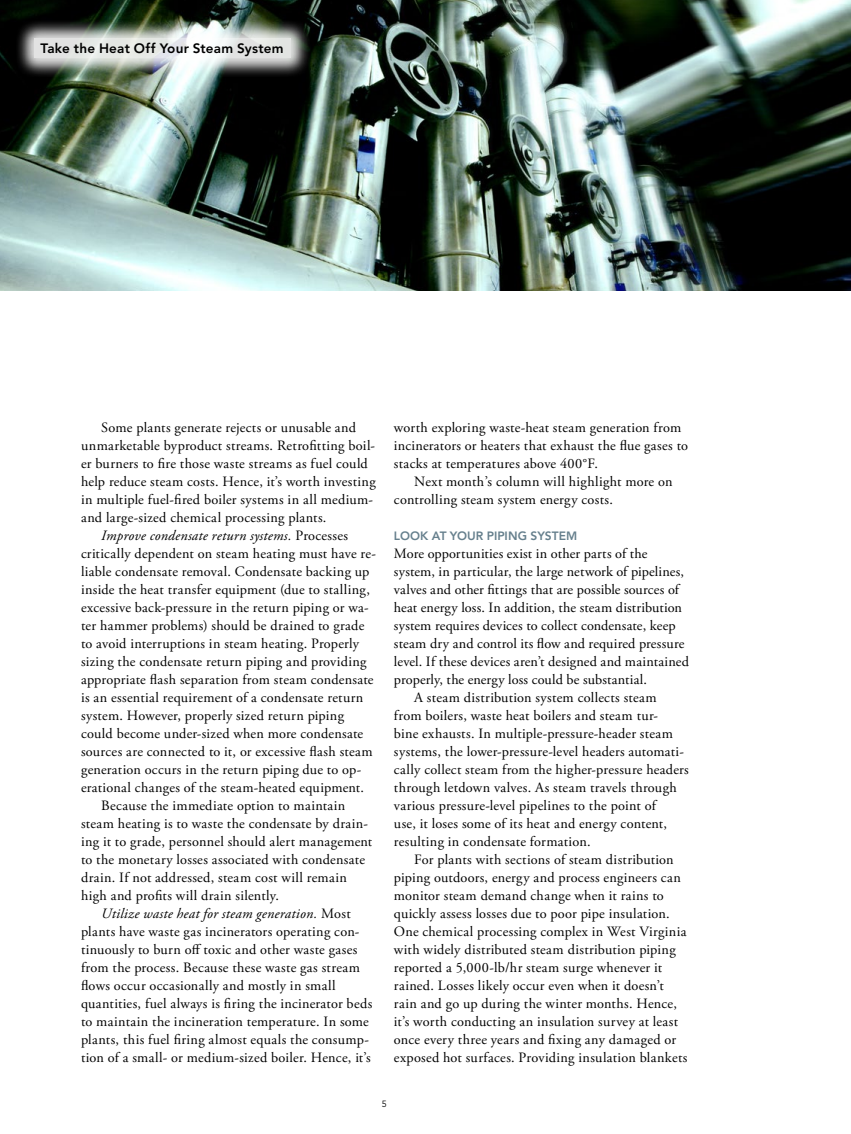
<style>
.page{position:relative;width:851px;height:1134px;background:#fff}
.page>*{position:absolute;margin:0;border:0;box-sizing:border-box;transform-origin:0 0}
.t1{font:14.25px/18px "Adobe Garamond Pro";letter-spacing:.02em;color:#000}
.t2{font:italic 14.25px "Adobe Garamond Pro";letter-spacing:.02em;color:#000}
.t3{font:800 13.5px "Avenir LT Std";letter-spacing:.015em;color:#000}
.t4{font:800 12px "Avenir LT Std";letter-spacing:.005em;color:#66808d}
.t5{font:9px "Avenir LT Std";color:#000}
.s1{font-style:normal}
</style>
<div class="page">
<img style="left:0;top:0;width:850px;height:291px">
<img style="left:15px;top:19px;width:295px;height:59px">
<svg style="left:35px;top:38px;width:256px;height:20px;fill:#e4e7e4"></svg>
<p class="t3" style="left:40px;top:40px;width:244px">Take the Heat Off Your Steam System</p>
<p class="t1" style="left:101px;top:419px;width:256px">Some plants generate rejects or unusable and</p>
<p class="t1" style="left:81px;top:437px;width:295px">unmarketable byproduct streams. Retrofitting boil-</p>
<p class="t1" style="left:81px;top:455px;width:288px">er burners to fire those waste streams as fuel could</p>
<p class="t1" style="left:81px;top:473px;width:296px">help reduce steam costs. Hence, it’s worth investing</p>
<p class="t1" style="left:81px;top:491px;width:293px">in multiple fuel-fired boiler systems in all medium-</p>
<p class="t1" style="left:81px;top:509px;width:247px">and large-sized chemical processing plants.</p>
<p class="t2" style="left:101px;top:527px;width:248px">Improve condensate return systems. <span class="s1">Processes</span></p>
<p class="t1" style="left:81px;top:545px;width:296px">critically dependent on steam heating must have re-</p>
<p class="t1" style="left:81px;top:563px;width:290px">liable condensate removal. Condensate backing up</p>
<p class="t1" style="left:81px;top:581px;width:290px">inside the heat transfer equipment (due to stalling,</p>
<p class="t1" style="left:81px;top:599px;width:289px">excessive back-pressure in the return piping or wa-</p>
<p class="t1" style="left:81px;top:617px;width:285px">ter hammer problems) should be drained to grade</p>
<p class="t1" style="left:81px;top:635px;width:279px">to avoid interruptions in steam heating. Properly</p>
<p class="t1" style="left:81px;top:653px;width:287px">sizing the condensate return piping and providing</p>
<p class="t1" style="left:81px;top:671px;width:294px">appropriate flash separation from steam condensate</p>
<p class="t1" style="left:81px;top:689px;width:284px">is an essential requirement of a condensate return</p>
<p class="t1" style="left:81px;top:707px;width:264px">system. However, properly sized return piping</p>
<p class="t1" style="left:81px;top:725px;width:284px">could become under-sized when more condensate</p>
<p class="t1" style="left:81px;top:743px;width:293px">sources are connected to it, or excessive flash steam</p>
<p class="t1" style="left:81px;top:761px;width:282px">generation occurs in the return piping due to op-</p>
<p class="t1" style="left:81px;top:779px;width:284px">erational changes of the steam-heated equipment.</p>
<p class="t1" style="left:101px;top:797px;width:246px">Because the immediate option to maintain</p>
<p class="t1" style="left:81px;top:815px;width:288px">steam heating is to waste the condensate by drain-</p>
<p class="t1" style="left:81px;top:833px;width:293px">ing it to grade, personnel should alert management</p>
<p class="t1" style="left:81px;top:851px;width:285px">to the monetary losses associated with condensate</p>
<p class="t1" style="left:81px;top:869px;width:267px">drain. If not addressed, steam cost will remain</p>
<p class="t1" style="left:81px;top:887px;width:199px">high and profits will drain silently.</p>
<p class="t2" style="left:101px;top:905px;width:251px">Utilize waste heat for steam generation. <span class="s1">Most</span></p>
<p class="t1" style="left:81px;top:923px;width:280px">plants have waste gas incinerators operating con-</p>
<p class="t1" style="left:81px;top:941px;width:278px">tinuously to burn off toxic and other waste gases</p>
<p class="t1" style="left:81px;top:959px;width:280px">from the process. Because these waste gas stream</p>
<p class="t1" style="left:81px;top:977px;width:256px">flows occur occasionally and mostly in small</p>
<p class="t1" style="left:81px;top:995px;width:293px">quantities, fuel always is firing the incinerator beds</p>
<p class="t1" style="left:81px;top:1013px;width:289px">to maintain the incineration temperature. In some</p>
<p class="t1" style="left:81px;top:1031px;width:289px">plants, this fuel firing almost equals the consump-</p>
<p class="t1" style="left:81px;top:1049px;width:291px">tion of a small- or medium-sized boiler. Hence, it’s</p>
<p class="t1" style="left:394px;top:419px;width:296px">worth exploring waste-heat steam generation from incinerators or heaters that exhaust the flue gases to stacks at temperatures above 400°F.</p>
<p class="t1" style="left:394px;top:473px;width:280px;text-indent:20px">Next month’s column will highlight more on controlling steam system energy costs.</p>
<p class="t4" style="left:394px;top:529px;width:152px">Look at your Pipi ng Syste</p>
<p class="t4" style="left:566px;top:529px;width:13px">m</p>
<p class="t1" style="left:394px;top:545px;width:255px">More opportunities exist in other parts of the</p>
<p class="t1" style="left:394px;top:563px;width:291px">system, in particular, the large network of pipelines,</p>
<p class="t1" style="left:394px;top:581px;width:286px">valves and other fittings that are possible sources of</p>
<p class="t1" style="left:394px;top:599px;width:289px">heat energy loss. In addition, the steam distribution</p>
<p class="t1" style="left:394px;top:617px;width:283px">system requires devices to collect condensate, keep</p>
<p class="t1" style="left:394px;top:635px;width:292px">steam dry and control its flow and required pressure</p>
<p class="t1" style="left:394px;top:653px;width:296px">level. If these devices aren’t designed and maintained</p>
<p class="t1" style="left:394px;top:671px;width:254px">properly, the energy loss could be substantial.</p>
<p class="t1" style="left:414px;top:689px;width:244px">A steam distribution system collects steam</p>
<p class="t1" style="left:394px;top:707px;width:266px">from boilers, waste heat boilers and steam tur-</p>
<p class="t1" style="left:394px;top:725px;width:280px">bine exhausts. In multiple-pressure-header steam</p>
<p class="t1" style="left:394px;top:743px;width:291px">systems, the lower-pressure-level headers automati-</p>
<p class="t1" style="left:394px;top:761px;width:296px">cally collect steam from the higher-pressure headers</p>
<p class="t1" style="left:394px;top:779px;width:284px">through letdown valves. As steam travels through</p>
<p class="t1" style="left:394px;top:797px;width:263px">various pressure-level pipelines to the point of</p>
<p class="t1" style="left:394px;top:815px;width:275px">use, it loses some of its heat and energy content,</p>
<p class="t1" style="left:394px;top:833px;width:198px">resulting in condensate formation.</p>
<p class="t1" style="left:414px;top:851px;width:261px">For plants with sections of steam distribution</p>
<p class="t1" style="left:394px;top:869px;width:288px">piping outdoors, energy and process engineers can</p>
<p class="t1" style="left:394px;top:887px;width:271px">monitor steam demand change when it rains to</p>
<p class="t1" style="left:394px;top:905px;width:277px">quickly assess losses due to poor pipe insulation.</p>
<p class="t1" style="left:394px;top:923px;width:294px">One chemical processing complex in West Virginia</p>
<p class="t1" style="left:394px;top:941px;width:283px">with widely distributed steam distribution piping</p>
<p class="t1" style="left:394px;top:959px;width:270px">reported a 5,000-lb/hr steam surge whenever it</p>
<p class="t1" style="left:394px;top:977px;width:271px">rained. Losses likely occur even when it doesn’t</p>
<p class="t1" style="left:394px;top:995px;width:284px">rain and go up during the winter months. Hence,</p>
<p class="t1" style="left:394px;top:1013px;width:286px">it’s worth conducting an insulation survey at least</p>
<p class="t1" style="left:394px;top:1031px;width:284px">once every three years and fixing any damaged or</p>
<p class="t1" style="left:394px;top:1049px;width:295px">exposed hot surfaces. Providing insulation blankets</p>
<p class="t5" style="left:382px;top:1099px;width:7px">5</p>
</div>
